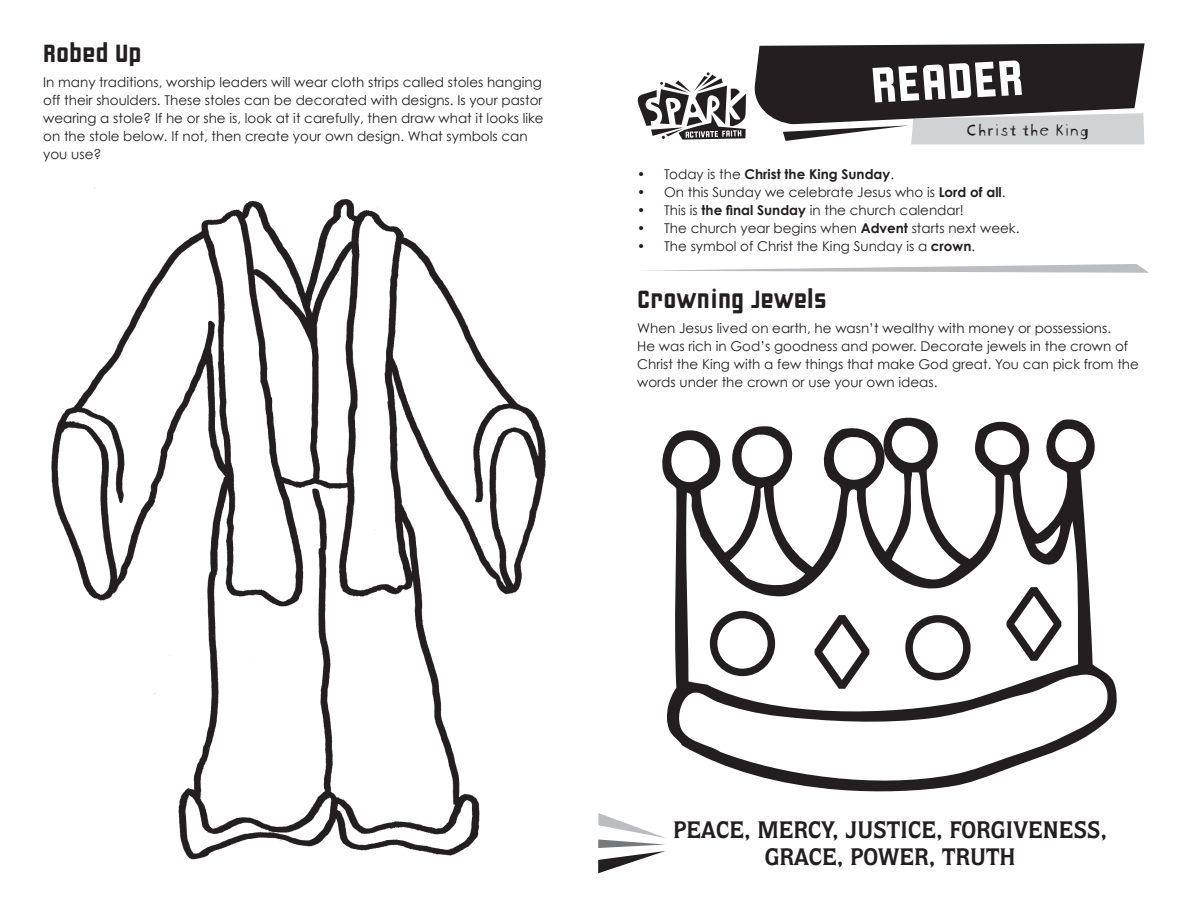
<style>
.page{position:relative;width:1188px;height:918px;background:#fff}
.page>*{position:absolute;margin:0;border:0;box-sizing:border-box;transform-origin:0 0}
.t1{font:54px "Liquorstore";color:#fff}
.t2{font:27px "Liquorstore";color:#231f20}
.t3{font:700 24px/27px "Quorum";color:#231f20;text-align:center}
.t4{font:18px "Blockhead Uplugged";color:#231f20}
.t5{font:13.5px/18px "Century Gothic";color:#231f20}
.t6{font:700 13.5px "Century Gothic";color:#231f20}
.s1{font-weight:400}
.s2{font-weight:700}
</style>
<div class="page">
<svg style="left:754px;top:43px;width:391px;height:101px;background:#5b585a"></svg>
<svg style="left:637px;top:72px;width:109px;height:68px"></svg>
<img style="left:51px;top:187px;width:495px;height:673px">
<svg style="left:662px;top:418px;width:455px;height:373px"></svg>
<svg style="left:646px;top:264px;width:503px;height:9px"></svg>
<svg style="left:598px;top:813px;width:68px;height:60px"></svg>
<div style="left:710px;top:611px;width:65px;height:65px;border:8px solid #231f20;border-radius:50%"></div>
<div style="left:905px;top:615px;width:66px;height:65px;border:8px solid #231f20;border-radius:50%"></div>
<svg style="left:807px;top:604px;width:68px;height:96px"></svg>
<svg style="left:999px;top:576px;width:68px;height:96px"></svg>
<h2 class="t2" style="left:43px;top:39px;width:100px">Robed Up</h2>
<p class="t5" style="left:43px;top:73px;width:502px">In many traditions, worship leaders will wear cloth strips called stoles hanging off their shoulders. These stoles can be decorated with designs. Is your pastor wearing a stole? If he or she is, look at it carefully, then draw what it looks like on the stole below. If not, then create your own design. What symbols can you use?</p>
<h1 class="t1" style="left:870px;top:57px;width:154px;rotate:-3deg">READER</h1>
<h3 class="t4" style="left:966px;top:115px;width:125px">Christ the King</h3>
<p class="t6" style="left:637px;top:165px;width:258px"><span class="s1">• Today is the</span> Christ the King Sunday<span class="s1">.</span></p>
<p class="t5" style="left:637px;top:183px;width:370px">• On this Sunday we celebrate Jesus who is <span class="s2">Lord of all</span>.</p>
<p class="t5" style="left:637px;top:201px;width:328px">• This is <span class="s2">the final Sunday</span> in the church calendar!</p>
<p class="t5" style="left:637px;top:219px;width:384px">• The church year begins when <span class="s2">Advent</span> starts next week.</p>
<p class="t5" style="left:637px;top:237px;width:339px">• The symbol of Christ the King Sunday is a <span class="s2">crown</span>.</p>
<h2 class="t2" style="left:637px;top:285px;width:191px">Crowning Jewels</h2>
<p class="t5" style="left:637px;top:319px;width:503px">When Jesus lived on earth, he wasn’t wealthy with money or possessions.<br>He was rich in God’s goodness and power. Decorate jewels in the crown of Christ the King with a few things that make God great. You can pick from the words under the crown or use your own ideas.</p>
<h3 class="t3" style="left:673px;top:816px;width:435px">PEACE, MERCY, JUSTICE, FORGIVENESS,<br>GRACE, POWER, TRUTH</h3>
</div>
